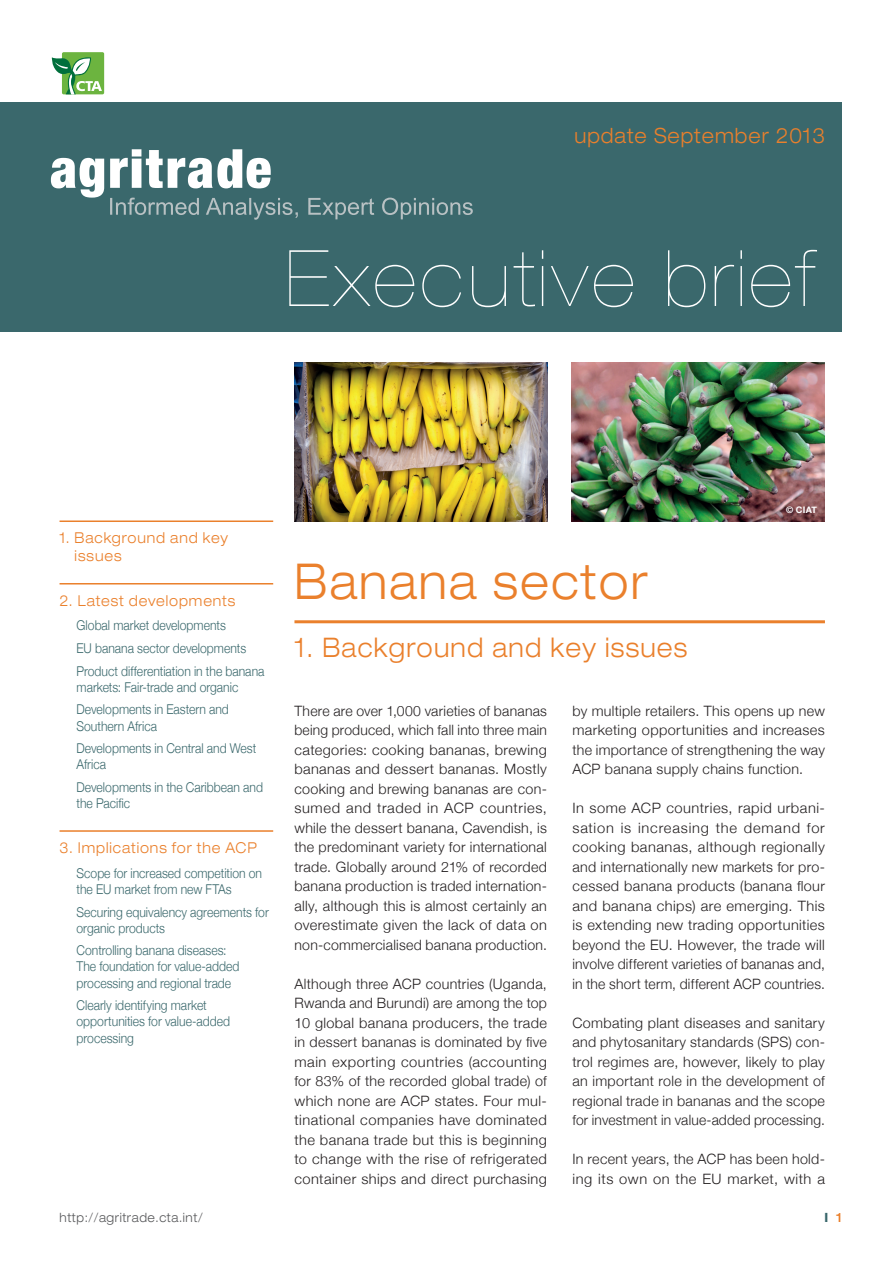
<style>
.page{position:relative;width:893px;height:1263px;background:#fff}
.page>*{position:absolute;margin:0;border:0;box-sizing:border-box;transform-origin:0 0}
.t1{font:300 expanded 49.5px "Helvetica Neue";letter-spacing:.05em;color:#ea802c;scale:.9 1}
.t2{font:300 expanded 27px "Helvetica Neue";letter-spacing:.05em;color:#ea802c;scale:.9 1}
.t3{font:300 expanded 21px "Helvetica Neue";letter-spacing:.05em;color:#ea802c;scale:.9 1}
.t4{font:300 expanded 15px/18px "Helvetica Neue";letter-spacing:.065em;color:#ea802c;scale:.9 1}
.t5{font:300 14.25px/19.5px "Helvetica Neue";letter-spacing:.02em;color:#231f20;text-align:justify}
.t6{font:300 13.5px/16.2px "Helvetica Neue";color:#3a686c;scale:.9 1}
.t7{font:300 expanded 12.75px "Helvetica Neue";letter-spacing:.05em;color:#57585a;scale:.9 1}
.t8{font:700 expanded 12.75px "Helvetica Neue";color:#3a686c;scale:.9 1}
.t9{font:700 9px "Helvetica Neue";color:#fff}
.s1{font-weight:500;color:#ea802c}
</style>
<div class="page">
<div style="left:0;top:102px;width:842px;height:229px;background:#3a686c"></div>
<svg style="left:289px;top:250px;width:528px;height:57px"></svg>
<svg style="left:51px;top:158px;width:53px;height:40px"></svg>
<svg style="left:110px;top:149px;width:161px;height:39px"></svg>
<svg style="left:110px;top:198px;width:363px;height:22px"></svg>
<hr style="left:294px;top:620px;width:531px;height:3px;background:#ea802c">
<svg style="left:51px;top:52px;width:54px;height:43px"></svg>
<hr style="left:60px;top:520px;width:213px;height:2px;background:#ea802c">
<hr style="left:60px;top:583px;width:213px;height:1px;background:#ea802c">
<hr style="left:60px;top:830px;width:213px;height:2px;background:#ea802c">
<img style="left:572px;top:362px;width:253px;height:160px">
<img style="left:294px;top:362px;width:253px;height:160px">
<h3 class="t3" style="left:575px;top:123px;width:280px">update September 2013</h3>
<p class="t4" style="left:75px;top:529px;width:172px;text-indent:-15px">1. Background and key issues</p>
<p class="t4" style="left:60px;top:591px;width:197px">2. Latest developments</p>
<p class="t6" style="left:77px;top:614px;width:210px;line-height:22.5px">Global market developments<br>EU banana sector developments<br>Product differentiation in the banana</p>
<p class="t6" style="left:77px;top:675px;width:181px;line-height:22.5px">markets: Fair-trade and organic<br>Developments in Eastern and</p>
<p class="t6" style="left:77px;top:714px;width:201px;line-height:22.5px">Southern Africa<br>Developments in Central and West</p>
<p class="t6" style="left:77px;top:752px;width:209px;line-height:22.5px">Africa<br>Developments in the Caribbean and</p>
<p class="t6" style="left:77px;top:794px;width:61px">the Pacific</p>
<p class="t4" style="left:60px;top:838px;width:221px">3. Implications for the ACP</p>
<p class="t6" style="left:77px;top:864px;width:208px">Scope for increased competition on the EU market from new FTAs</p>
<p class="t6" style="left:77px;top:903px;width:215px">Securing equivalency agreements for organic products</p>
<p class="t6" style="left:77px;top:941px;width:182px">Controlling banana diseases:<br>The foundation for value-added processing and regional trade</p>
<p class="t6" style="left:77px;top:996px;width:172px">Clearly identifying market opportunities for value-added processing</p>
<h1 class="t1" style="left:294px;top:552px;width:393px">Banana sector</h1>
<h2 class="t2" style="left:294px;top:631px;width:438px">1. Background and key issues</h2>
<p class="t9" style="left:786px;top:502px;width:32px">© CIAT</p>
<p class="t5" style="left:294px;top:700px;width:254px">There are over 1,000 varieties of bananas being produced, which fall into three main categories: cooking bananas, brewing bananas and dessert bananas. Mostly cooking and brewing bananas are con&shy;sumed and traded in ACP countries, while the dessert banana, Cavendish, is the predominant variety for international trade. Globally around 21% of recorded banana production is traded internation&shy;ally, although this is almost certainly an overestimate given the lack of data on non-commercialised banana production.</p>
<p class="t5" style="left:294px;top:973px;width:254px">Although three ACP countries (Uganda, Rwanda and Burundi) are among the top 10 global banana producers, the trade in dessert bananas is dominated by five main exporting countries (accounting for 83% of the recorded global trade) of which none are ACP states. Four mul&shy;tinational companies have dominated the banana trade but this is beginning to change with the rise of refrigerated container ships and direct purchasing</p>
<p class="t5" style="left:572px;top:700px;width:254px">by multiple retailers. This opens up new marketing opportunities and increases the importance of strengthening the way ACP banana supply chains function.</p>
<p class="t5" style="left:572px;top:798px;width:254px">In some ACP countries, rapid urbani&shy;sation is increasing the demand for cooking bananas, although regionally and internationally new markets for pro&shy;cessed banana products (banana flour and banana chips) are emerging. This is extending new trading opportunities beyond the EU. However, the trade will involve different varieties of bananas and, in the short term, different ACP countries.</p>
<p class="t5" style="left:572px;top:1012px;width:254px">Combating plant diseases and sanitary and phytosanitary standards (SPS) con&shy;trol regimes are, however, likely to play an important role in the development of regional trade in bananas and the scope for investment in value-added processing.</p>
<p class="t5" style="left:572px;top:1149px;width:254px">In recent years, the ACP has been hold&shy;ing its own on the EU market, with a</p>
<p class="t7" style="left:60px;top:1210px;width:161px">http://agritrade.cta.int/</p>
<p class="t8" style="left:824px;top:1209px;width:21px">I <span class="s1">1</span></p>
</div>
